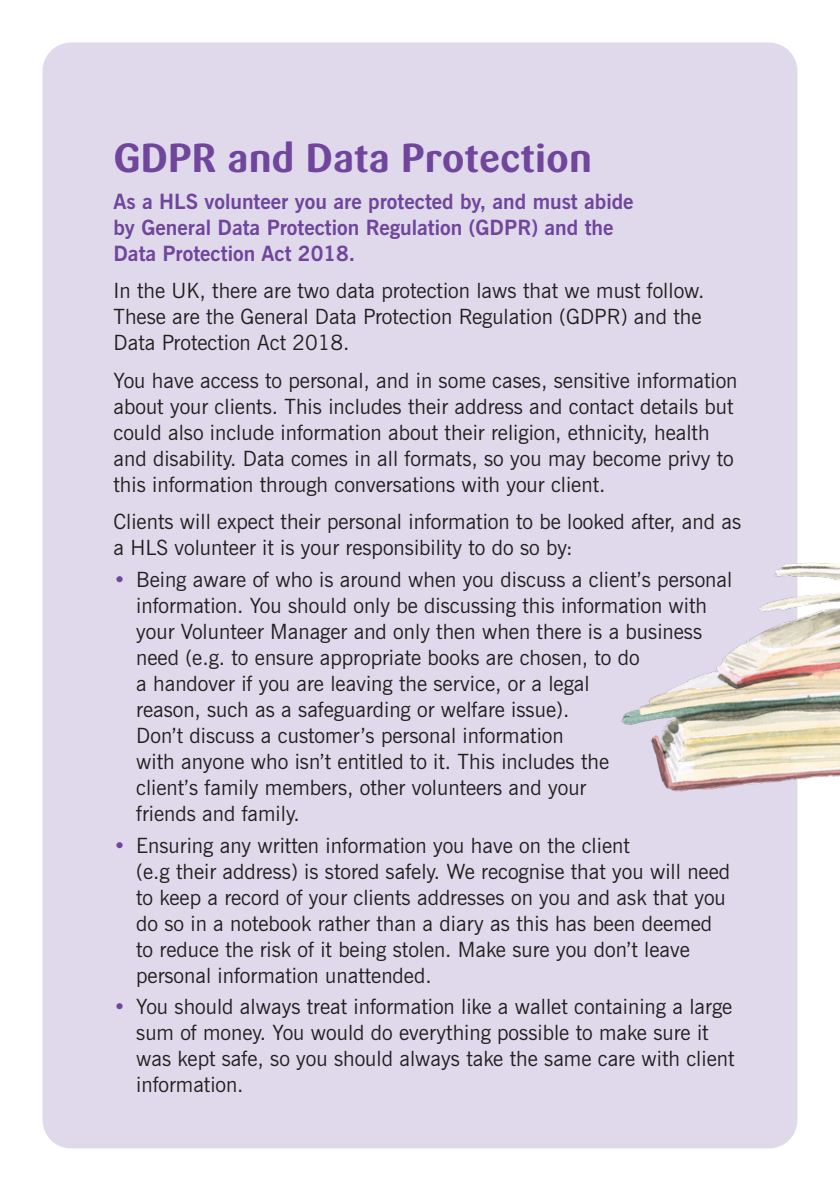
<style>
.page{position:relative;width:840px;height:1191px;background:#fff}
.page>*{position:absolute;margin:0;border:0;box-sizing:border-box;transform-origin:0 0}
.Heading_2{font:700 40px "Sari";color:#70469c}
.Bullet{font:21px/26px "News Gothic BT";color:#231f20}
.Body_Copy{font:21px/26px "News Gothic BT";color:#231f20}
.Body_Copy-2{font:700 21px/26px "News Gothic BT";color:#70469c}
.s1{color:#70469c}
</style>
<div class="page">
<div style="left:43px;top:43px;width:754px;height:1105px;background:#e0d9eb;border-radius:28px"></div>
<img style="left:620px;top:544px;width:219px;height:265px">
<p class="Heading_2" style="left:113px;top:134px;width:479px">GDPR and Data Protection</p>
<p class="Body_Copy-2" style="left:113px;top:188px;width:521px">As a HLS volunteer you are protected by, and must abide by General Data Protection Regulation (GDPR) and the<br>Data Protection Act 2018.</p>
<p class="Body_Copy" style="left:113px;top:278px;width:592px">In the UK, there are two data protection laws that we must follow.<br>These are the General Data Protection Regulation (GDPR) and the<br>Data Protection Act 2018.</p>
<p class="Body_Copy" style="left:113px;top:367px;width:625px">You have access to personal, and in some cases, sensitive information about your clients. This includes their address and contact details but could also include information about their religion, ethnicity, health and disability. Data comes in all formats, so you may become privy to this information through conversations with your client.</p>
<p class="Body_Copy" style="left:113px;top:508px;width:629px">Clients will expect their personal information to be looked after, and as a HLS volunteer it is your responsibility to do so by:</p>
<p class="Bullet" style="left:136px;top:566px;width:597px;text-indent:-23px"><span class="s1">•</span> Being aware of who is around when you discuss a client’s personal information. You should only be discussing this information with your Volunteer Manager and only then when there is a business need (e.g. to ensure appropriate books are chosen, to do<br>a handover if you are leaving the service, or a legal<br>reason, such as a safeguarding or welfare issue).<br>Don’t discuss a customer’s personal information<br>with anyone who isn’t entitled to it. This includes the<br>client’s family members, other volunteers and your<br>friends and family.</p>
<p class="Bullet" style="left:136px;top:832px;width:595px;text-indent:-23px"><span class="s1">•</span> Ensuring any written information you have on the client<br>(e.g their address) is stored safely. We recognise that you will need to keep a record of your clients addresses on you and ask that you do so in a notebook rather than a diary as this has been deemed to reduce the risk of it being stolen. Make sure you don’t leave personal information unattended.</p>
<p class="Bullet" style="left:136px;top:993px;width:599px;text-indent:-23px"><span class="s1">•</span> You should always treat information like a wallet containing a large sum of money. You would do everything possible to make sure it was kept safe, so you should always take the same care with client information.</p>
</div>
